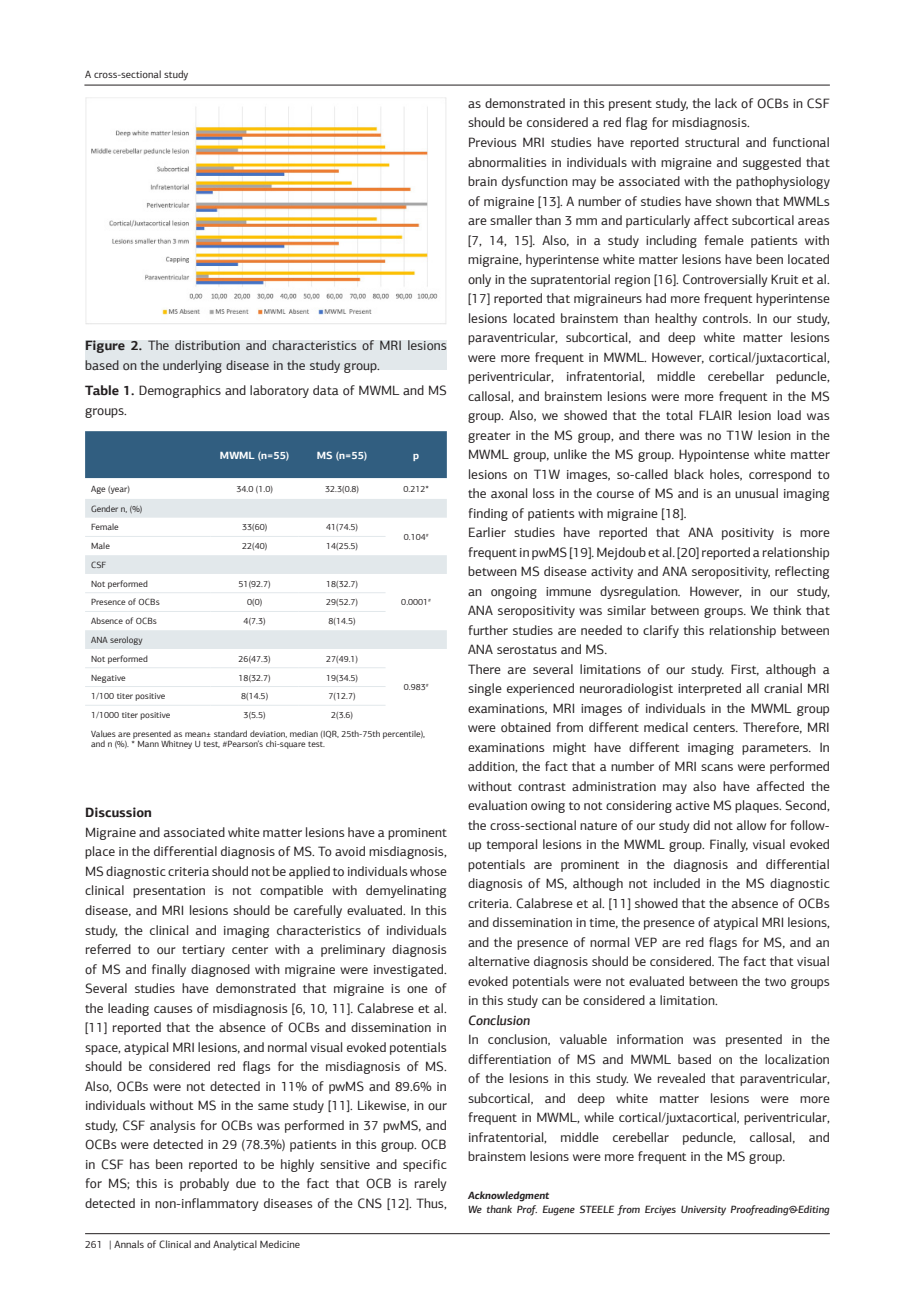
<style>
.page{position:relative;width:915px;height:1306px;background:#fff}
.page>*{position:absolute;margin:0;border:0;box-sizing:border-box;transform-origin:0 0}
.t1{font:13.5px/19.5px "PF Agora Sans Pro";color:#231f20;text-align:justify}
.t2{font:700 13.5px "PF Agora Sans Pro";color:#231f20}
.t3{font:italic 500 13.5px "PF Agora Sans Pro";color:#231f20}
.t4{font:italic 500 10.5px "PF Agora Sans Pro";color:#231f20}
.t5{font:10.5px "PF Agora Sans Pro";color:#231f20}
.t6{font:700 10.5px "PF Agora Sans Pro";color:#fff}
.t7{font:italic 700 10.5px "PF Agora Sans Pro";color:#231f20}
.t8{font:9px/10.5px "PF Agora Sans Pro";color:#231f20}
.s1{font-weight:700}
</style>
<div class="page">
<hr style="left:85px;top:1233px;width:744px;height:1px;background:#231f20">
<hr style="left:84px;top:85px;width:745px;height:1px;background:#231f20">
<div style="left:85px;top:431px;width:361px;height:47px;background:#315e80"></div>
<svg style="left:85px;top:499px;width:361px;height:150px"></svg>
<hr style="left:85px;top:536px;width:125px;height:1px;background:#e2e8eb">
<hr style="left:210px;top:536px;width:88px;height:1px;background:#e2e8eb">
<hr style="left:298px;top:536px;width:87px;height:1px;background:#e2e8eb">
<hr style="left:85px;top:592px;width:125px;height:1px;background:#e2e8eb">
<hr style="left:210px;top:592px;width:88px;height:1px;background:#e2e8eb">
<hr style="left:298px;top:592px;width:87px;height:1px;background:#e2e8eb">
<hr style="left:85px;top:611px;width:125px;height:1px;background:#e2e8eb">
<hr style="left:210px;top:611px;width:88px;height:1px;background:#e2e8eb">
<hr style="left:298px;top:611px;width:87px;height:1px;background:#e2e8eb">
<hr style="left:85px;top:667px;width:125px;height:1px;background:#e2e8eb">
<hr style="left:210px;top:667px;width:88px;height:1px;background:#e2e8eb">
<hr style="left:298px;top:667px;width:87px;height:1px;background:#e2e8eb">
<hr style="left:85px;top:686px;width:125px;height:1px;background:#e2e8eb">
<hr style="left:210px;top:686px;width:88px;height:1px;background:#e2e8eb">
<hr style="left:298px;top:686px;width:87px;height:1px;background:#e2e8eb">
<hr style="left:85px;top:705px;width:125px;height:1px;background:#e2e8eb">
<hr style="left:210px;top:705px;width:88px;height:1px;background:#e2e8eb">
<hr style="left:298px;top:705px;width:87px;height:1px;background:#e2e8eb">
<div style="left:85px;top:340px;width:361px;height:29px;background:#e2e8eb"></div>
<img style="left:85px;top:98px;width:361px;height:226px">
<p class="t5" style="left:85px;top:68px;width:105px">A cross-sectional study</p>
<p class="t1" style="left:85px;top:336px;width:363px"><span class="s1">Figure 2.</span> The distribution and characteristics of MRI lesions based on the underlying disease in the study group.</p>
<p class="t1" style="left:85px;top:381px;width:363px"><span class="s1">Table 1.</span> Demographics and laboratory data of MWML and MS groups.</p>
<p class="t6" style="left:220px;top:448px;width:71px">MWML (n=55)</p>
<p class="t6" style="left:317px;top:448px;width:52px">MS (n=55)</p>
<p class="t6" style="left:413px;top:448px;width:8px">p</p>
<p class="t8" style="left:91px;top:483px;width:40px">Age (year)</p>
<p class="t8" style="left:236px;top:483px;width:38px">34.0 (1.0)</p>
<p class="t8" style="left:325px;top:483px;width:36px">32.3(0.8)</p>
<p class="t8" style="left:403px;top:483px;width:27px">0.212*</p>
<p class="t8" style="left:91px;top:503px;width:53px">Gender n, (%)</p>
<p class="t8" style="left:91px;top:522px;width:29px">Female</p>
<p class="t8" style="left:242px;top:522px;width:27px">33(60)</p>
<p class="t8" style="left:326px;top:522px;width:34px">41(74.5)</p>
<p class="t8" style="left:403px;top:531px;width:26px">0.104<sup>#</sup></p>
<p class="t8" style="left:91px;top:541px;width:20px">Male</p>
<p class="t8" style="left:242px;top:541px;width:27px">22(40)</p>
<p class="t8" style="left:326px;top:541px;width:34px">14(25.5)</p>
<p class="t8" style="left:91px;top:559px;width:17px">CSF</p>
<p class="t8" style="left:91px;top:578px;width:58px">Not performed</p>
<p class="t8" style="left:238px;top:578px;width:34px">51(92.7)</p>
<p class="t8" style="left:326px;top:578px;width:34px">18(32.7)</p>
<p class="t8" style="left:401px;top:597px;width:31px">0.0001<sup>#</sup></p>
<p class="t8" style="left:91px;top:597px;width:70px">Presence of OCBs</p>
<p class="t8" style="left:247px;top:597px;width:17px">0(0)</p>
<p class="t8" style="left:326px;top:597px;width:34px">29(52.7)</p>
<p class="t8" style="left:91px;top:616px;width:67px">Absence of OCBs</p>
<p class="t8" style="left:243px;top:616px;width:24px">4(7.3)</p>
<p class="t8" style="left:328px;top:616px;width:29px">8(14.5)</p>
<p class="t8" style="left:91px;top:634px;width:53px">ANA serology</p>
<p class="t8" style="left:91px;top:653px;width:58px">Not performed</p>
<p class="t8" style="left:238px;top:653px;width:34px">26(47.3)</p>
<p class="t8" style="left:326px;top:653px;width:34px">27(49.1)</p>
<p class="t8" style="left:91px;top:672px;width:36px">Negative</p>
<p class="t8" style="left:238px;top:672px;width:34px">18(32.7)</p>
<p class="t8" style="left:326px;top:672px;width:34px">19(34.5)</p>
<p class="t8" style="left:91px;top:691px;width:76px">1/100 titer positive</p>
<p class="t8" style="left:241px;top:691px;width:29px">8(14.5)</p>
<p class="t8" style="left:328px;top:691px;width:29px">7(12.7)</p>
<p class="t8" style="left:91px;top:709px;width:81px">1/1000 titer positive</p>
<p class="t8" style="left:243px;top:709px;width:24px">3(5.5)</p>
<p class="t8" style="left:331px;top:709px;width:24px">2(3.6)</p>
<p class="t8" style="left:91px;top:728px;width:335px">Values are presented as mean± standard deviation, median (IQR, 25th-75th percentile), and n (%). * Mann Whitney U test, #Pearson’s chi-square test.</p>
<p class="t8" style="left:403px;top:681px;width:26px">0.983<sup>#</sup></p>
<p class="t2" style="left:85px;top:804px;width:68px">Discussion</p>
<p class="t1" style="left:85px;top:822px;width:363px">Migraine and associated white matter lesions have a prominent place in the differential diagnosis of MS. To avoid misdiagnosis, MS diagnostic criteria should not be applied to individuals whose clinical presentation is not compatible with demyelinating disease, and MRI lesions should be carefully evaluated. In this study, the clinical and imaging characteristics of individuals referred to our tertiary center with a preliminary diagnosis of MS and finally diagnosed with migraine were investigated.<br>Several studies have demonstrated that migraine is one of the leading causes of misdiagnosis [6, 10, 11]. Calabrese et al. [11] reported that the absence of OCBs and dissemination in space, atypical MRI lesions, and normal visual evoked potentials should be considered red flags for the misdiagnosis of MS.<br>Also, OCBs were not detected in 11% of pwMS and 89.6% in individuals without MS in the same study [11]. Likewise, in our study, CSF analysis for OCBs was performed in 37 pwMS, and OCBs were detected in 29 (78.3%) patients in this group. OCB in CSF has been reported to be highly sensitive and specific for MS; this is probably due to the fact that OCB is rarely detected in non-inflammatory diseases of the CNS [12]. Thus,</p>
<p class="t5" style="left:85px;top:1238px;width:19px">261</p>
<p class="t5" style="left:109px;top:1238px;width:192px">| Annals of Clinical and Analytical Medicine</p>
<p class="t1" style="left:468px;top:94px;width:363px">as demonstrated in this present study, the lack of OCBs in CSF should be considered a red flag for misdiagnosis.</p>
<p class="t1" style="left:468px;top:133px;width:363px">Previous MRI studies have reported structural and functional abnormalities in individuals with migraine and suggested that brain dysfunction may be associated with the pathophysiology of migraine [13]. A number of studies have shown that MWMLs are smaller than 3 mm and particularly affect subcortical areas [7, 14, 15]. Also, in a study including female patients with migraine, hyperintense white matter lesions have been located only in the supratentorial region [16]. Controversially Kruit et al. [17] reported that migraineurs had more frequent hyperintense lesions located brainstem than healthy controls. In our study, paraventricular, subcortical, and deep white matter lesions were more frequent in MWML. However, cortical/juxtacortical, periventricular, infratentorial, middle cerebellar peduncle, callosal, and brainstem lesions were more frequent in the MS group. Also, we showed that the total FLAIR lesion load was greater in the MS group, and there was no T1W lesion in the MWML group, unlike the MS group. Hypointense white matter lesions on T1W images, so-called black holes, correspond to the axonal loss in the course of MS and is an unusual imaging finding of patients with migraine [18].</p>
<p class="t1" style="left:468px;top:523px;width:363px">Earlier studies have reported that ANA positivity is more frequent in pwMS [19]. Mejdoub et al. [20] reported a relationship between MS disease activity and ANA seropositivity, reflecting an ongoing immune dysregulation. However, in our study, ANA seropositivity was similar between groups. We think that further studies are needed to clarify this relationship between ANA serostatus and MS.</p>
<p class="t1" style="left:468px;top:659px;width:363px">There are several limitations of our study. First, although a single experienced neuroradiologist interpreted all cranial MRI examinations, MRI images of individuals in the MWML group were obtained from different medical centers. Therefore, MRI examinations might have different imaging parameters. In addition, the fact that a number of MRI scans were performed without contrast administration may also have affected the evaluation owing to not considering active MS plaques. Second, the cross-sectional nature of our study did not allow for follow&shy;up temporal lesions in the MWML group. Finally, visual evoked potentials are prominent in the diagnosis and differential diagnosis of MS, although not included in the MS diagnostic criteria. Calabrese et al. [11] showed that the absence of OCBs and dissemination in time, the presence of atypical MRI lesions, and the presence of normal VEP are red flags for MS, and an alternative diagnosis should be considered. The fact that visual evoked potentials were not evaluated between the two groups in this study can be considered a limitation.</p>
<p class="t3" style="left:468px;top:1012px;width:64px">Conclusion</p>
<p class="t1" style="left:468px;top:1030px;width:363px">In conclusion, valuable information was presented in the differentiation of MS and MWML based on the localization of the lesions in this study. We revealed that paraventricular, subcortical, and deep white matter lesions were more frequent in MWML, while cortical/juxtacortical, periventricular, infratentorial, middle cerebellar peduncle, callosal, and brainstem lesions were more frequent in the MS group.</p>
<p class="t7" style="left:468px;top:1188px;width:83px">Acknowledgment</p>
<p class="t4" style="left:468px;top:1202px;width:363px">We thank Prof. Eugene STEELE from Erciyes University Proofreading&amp;Editing</p>
</div>
